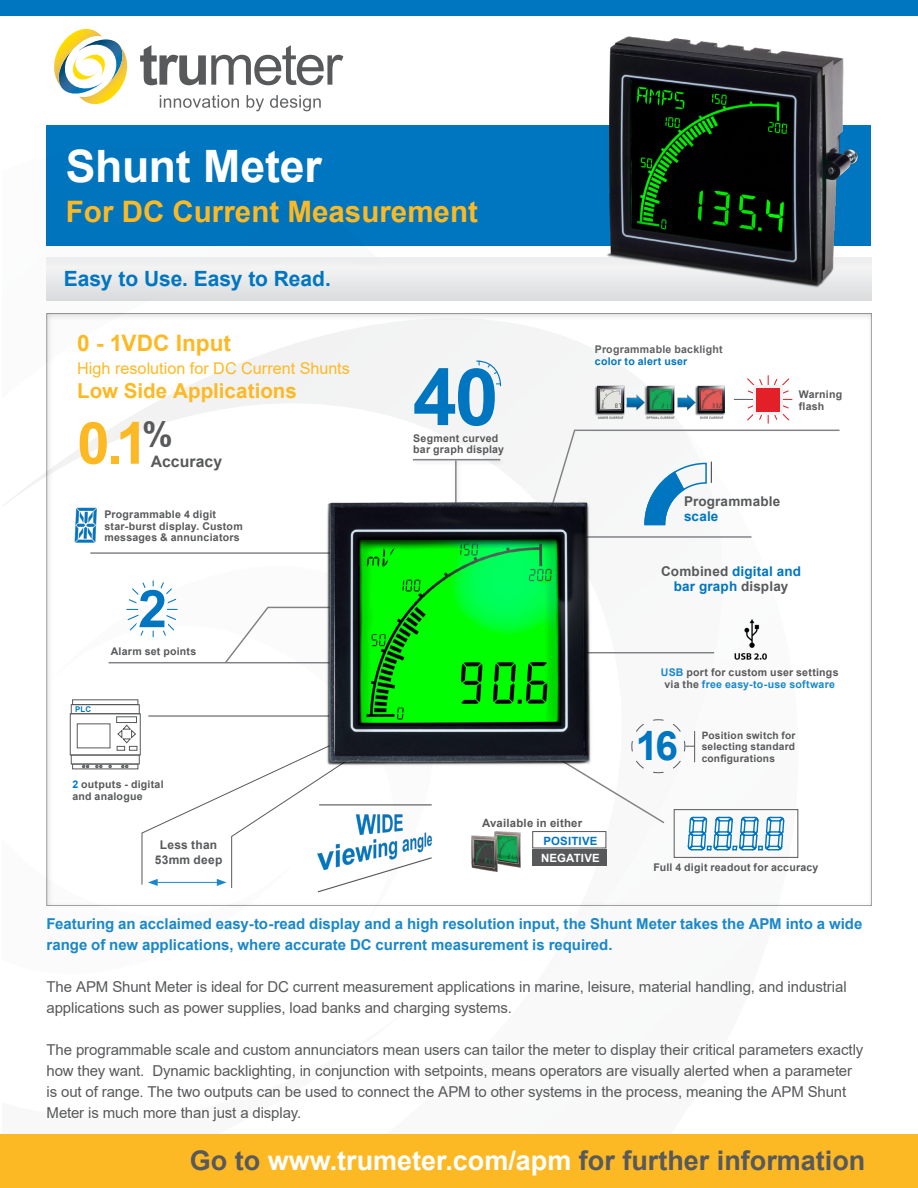
<style>
.page{position:relative;width:918px;height:1188px;background:#fff}
.page>*{position:absolute;margin:0;border:0;box-sizing:border-box;transform-origin:0 0}
.t1{font:700 79.2px "Arial";color:#0076c0}
.t2{font:700 58.35px "Arial";color:#fdb924}
.t3{font:700 52.05px "Arial";color:#0076c0}
.t4{font:700 44.7px "Arial";letter-spacing:-.005em;color:#fff}
.t5{font:700 40.5px "Arial";color:#0076c0}
.t6{font:700 34.05px "Arial";color:#58595b}
.t7{font:700 29.55px "Arial";color:#fdb924}
.t8{font:700 27px "Arial";color:#58595b}
.t9{font:700 22.65px "Arial";color:#fdb924}
.t10{font:700 21px "Arial";letter-spacing:-.005em;color:#0076c0}
.t11{font:700 20.55px "Arial";color:#fdb924}
.t12{font:16.2px "Arial";color:#fdb924}
.t13{font:700 15.75px "Arial";letter-spacing:.005em;color:#58595b}
.t14{font:15px/21px "Arial";letter-spacing:-.005em;color:#58595b}
.t15{font:700 15px/21px "Arial";color:#1a88c9}
.t16{font:700 13.5px/15px "Arial";letter-spacing:.015em;color:#0076c0;text-align:center}
.t17{font:700 13.5px "Arial";letter-spacing:.015em;color:#58595b}
.t18{font:700 12px/14.4px "Arial";letter-spacing:.02em;color:#58595b;text-align:center}
.t19{font:700 11.4px "Arial";letter-spacing:.02em;color:#58595b}
.t20{font:700 11.4px "Arial";letter-spacing:.02em;color:#0076c0}
.t21{font:700 11.4px "Arial";letter-spacing:.015em;color:#fff}
.t22{font:700 10.65px/11.7px "Arial";letter-spacing:.02em;color:#58595b}
.t23{font:700 10.65px "Arial";letter-spacing:.02em;color:#606163}
.t24{font:700 10.65px "Arial";letter-spacing:.02em;color:#0076c0}
.t25{font:700 10.2px/11.2px "Arial";letter-spacing:.025em;color:#58595b;text-align:justify}
.t26{font:700 7.95px "Arial";color:#0076c0}
.s1{color:#0076c0}
.s2{color:#58595b}
.s3{color:#1a88c9}
.s4{color:#fff}
</style>
<div class="page">
<div style="left:0;top:0;width:918px;height:16px;background:#0076c0"></div>
<div style="left:0;top:1134px;width:918px;height:54px;background:#fdb924"></div>
<div style="left:47px;top:126px;width:824px;height:120px;background:#0076c0"></div>
<div style="left:34px;top:303px;width:850px;height:603px;background:#000;opacity:.2"></div>
<div style="left:47px;top:258px;width:824px;height:42px;background:linear-gradient(to bottom,#f5f5f6,#dddedf)"></div>
<img style="left:520px;top:36px;width:352px;height:260px">
<svg style="left:54px;top:29px;width:289px;height:82px"></svg>
<img style="left:291px;top:487px;width:331px;height:311px">
<h3 class="t4" style="left:66px;top:134px;width:258px">Shunt Meter</h3>
<h3 class="t7" style="left:66px;top:191px;width:414px">For DC Current Measurement</h3>
<h3 class="t10" style="left:64px;top:264px;width:268px">Easy to Use. Easy to Read.</h3>
<h3 class="t9" style="left:77px;top:327px;width:155px">0 - 1VDC Input</h3>
<p class="t12" style="left:77px;top:357px;width:274px">High resolution for DC Current Shunts</p>
<h3 class="t11" style="left:77px;top:376px;width:221px">Low Side Applications</h3>
<h3 class="t6" style="left:143px;top:410px;width:32px">%</h3>
<h2 class="t2" style="left:77px;top:402px;width:73px">0.1</h2>
<p class="t13" style="left:151px;top:450px;width:73px">Accuracy</p>
<p class="t22" style="left:104px;top:508px;width:140px">Programmable 4 digit star-burst display. Custom messages &amp; annunciators</p>
<h3 class="t3" style="left:138px;top:572px;width:30px">2</h3>
<p class="t26" style="left:75px;top:704px;width:17px">PLC</p>
<p class="t22" style="left:111px;top:646px;width:87px">Alarm set points</p>
<p class="t22" style="left:72px;top:778px;width:93px;line-height:12.5px"><span class="s1">2</span> outputs - digital and analogue</p>
<p class="t18" style="left:155px;top:838px;width:69px">Less than<br>53mm deep</p>
<h1 class="t1" style="left:413px;top:341px;width:87px">40</h1>
<p class="t22" style="left:413px;top:432px;width:92px">Segment curved bar graph display</p>
<p class="t23" style="left:595px;top:342px;width:129px">Programmable backlight</p>
<p class="t24" style="left:595px;top:353px;width:94px">color to alert user</p>
<p class="t22" style="left:799px;top:388px;width:45px">Warning flash</p>
<p class="t17" style="left:684px;top:491px;width:98px">Programmable</p>
<p class="t16" style="left:684px;top:508px;width:36px">scale</p>
<p class="t16" style="left:661px;top:564px;width:141px"><span class="s2">Combined</span> digital and bar graph <span class="s2">display</span></p>
<p class="t22" style="left:661px;top:667px;width:179px;text-align:center"><span class="s3">USB</span> port for custom user settings via the <span class="s3">free easy-to-use software</span></p>
<h3 class="t5" style="left:636px;top:717px;width:44px">16</h3>
<p class="t25" style="left:702px;top:730px;width:95px">Position switch for selecting standard configurations</p>
<p class="t19" style="left:482px;top:815px;width:102px">Available in either</p>
<p class="t20" style="left:543px;top:832px;width:56px">POSITIVE</p>
<p class="t21" style="left:541px;top:850px;width:60px">NEGATIVE</p>
<p class="t22" style="left:654px;top:862px;width:166px">Full 4 digit readout for accuracy</p>
<p class="t15" style="left:47px;top:913px;width:817px">Featuring an acclaimed easy-to-read display and a high resolution input, the Shunt Meter takes the APM into a wide range of new applications, where accurate DC current measurement is required.</p>
<p class="t14" style="left:47px;top:976px;width:802px">The APM Shunt Meter is ideal for DC current measurement applications in marine, leisure, material handling, and industrial applications such as power supplies, load banks and charging systems.</p>
<p class="t14" style="left:47px;top:1039px;width:818px">The programmable scale and custom annunciators mean users can tailor the meter to display their critical parameters exactly how they want. Dynamic backlighting, in conjunction with setpoints, means operators are visually alerted when a parameter is out of range. The two outputs can be used to connect the APM to other systems in the process, meaning the APM Shunt Meter is much more than just a display.</p>
<h3 class="t8" style="left:190px;top:1141px;width:677px">Go to <span class="s4">www.trumeter.com/apm</span> for further information</h3>
</div>
